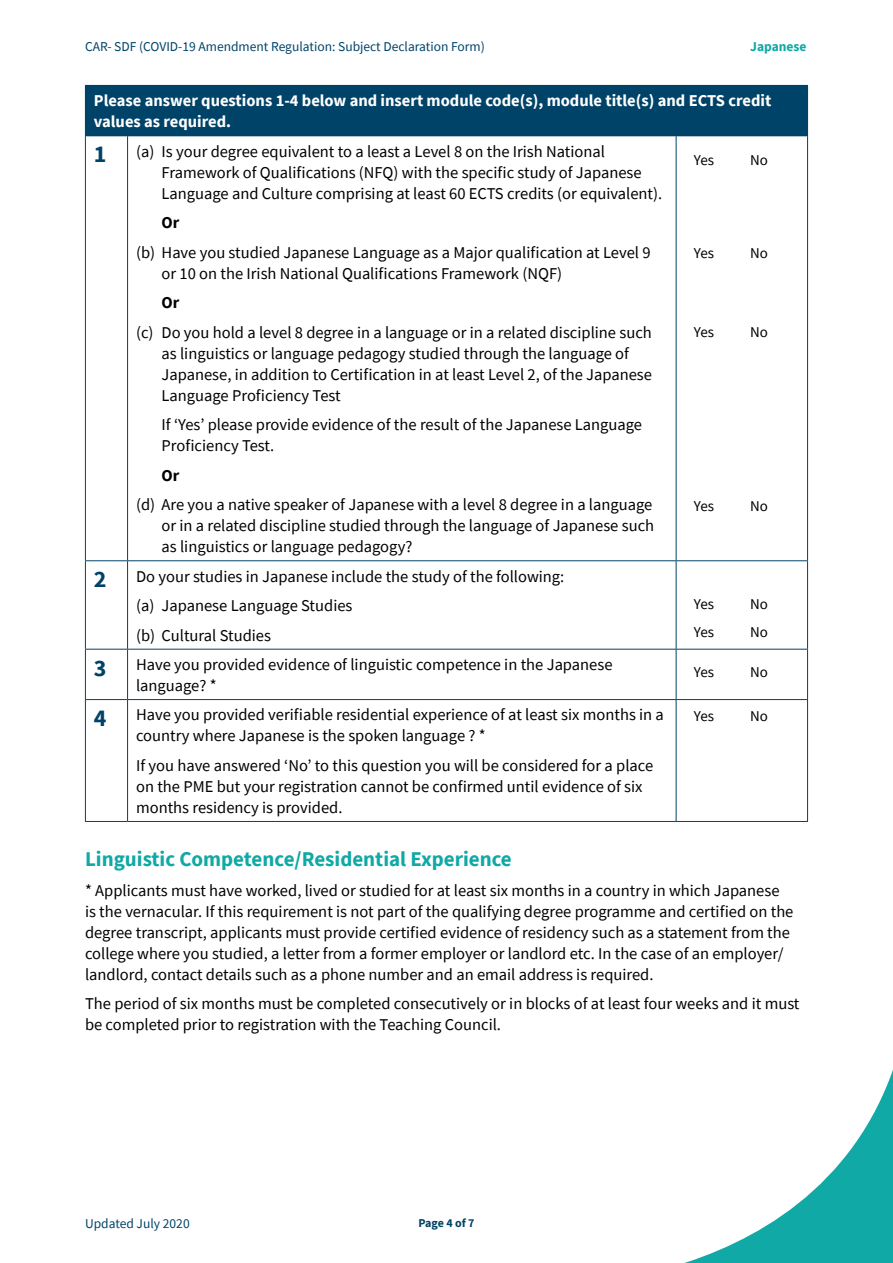
<style>
.page{position:relative;width:893px;height:1263px;background:#fff}
.page>*{position:absolute;margin:0;border:0;box-sizing:border-box;transform-origin:0 0}
.Body_text_2020{font:700 24px "Source Sans Pro";color:#004368}
.Body_text_2020-2{font:700 21px "Source Sans Pro";color:#10a9a5}
.Body_text_2020-3{font:16.5px/21px "Source Sans Pro";color:#000}
.Body_text_2020-4{font:700 16.5px/21px "Source Sans Pro";color:#fff}
.Body_text_2020-5{font:700 16.5px "Source Sans Pro";color:#000}
.Body_text_2018{font:15px "Source Sans Pro";color:#000}
.t1{font:13.5px "Source Sans Pro";color:#004368}
.t2{font:700 13.5px "Source Sans Pro";color:#10a9a5}
.t3{font:700 12px "Source Sans Pro";letter-spacing:-.01em;color:#004368}
</style>
<div class="page">
<svg style="left:684px;top:1070px;width:209px;height:193px"></svg>
<div style="left:85px;top:85px;width:722px;height:51px;background:#004368"></div>
<hr style="left:676px;top:85px;width:132px;height:1px;background:#004368">
<hr style="left:807px;top:86px;width:1px;height:49px;background:#004368">
<hr style="left:85px;top:136px;width:1px;height:424px;background:#004368">
<hr style="left:127px;top:136px;width:1px;height:424px;background:#004368">
<hr style="left:676px;top:135px;width:132px;height:1px;background:#004368">
<hr style="left:676px;top:136px;width:1px;height:424px;background:#004368">
<hr style="left:807px;top:136px;width:1px;height:424px;background:#004368">
<hr style="left:85px;top:560px;width:43px;height:1px;background:#004368">
<hr style="left:85px;top:561px;width:1px;height:88px;background:#004368">
<hr style="left:128px;top:560px;width:548px;height:1px;background:#004368">
<hr style="left:127px;top:561px;width:1px;height:88px;background:#004368">
<hr style="left:676px;top:560px;width:132px;height:1px;background:#004368">
<hr style="left:676px;top:561px;width:1px;height:88px;background:#004368">
<hr style="left:807px;top:561px;width:1px;height:88px;background:#004368">
<hr style="left:85px;top:649px;width:43px;height:1px;background:#004368">
<hr style="left:85px;top:649px;width:1px;height:50px;background:#004368">
<hr style="left:128px;top:649px;width:548px;height:1px;background:#004368">
<hr style="left:127px;top:649px;width:1px;height:50px;background:#004368">
<hr style="left:676px;top:649px;width:132px;height:1px;background:#004368">
<hr style="left:676px;top:649px;width:1px;height:50px;background:#004368">
<hr style="left:807px;top:649px;width:1px;height:50px;background:#004368">
<hr style="left:85px;top:699px;width:43px;height:1px;background:#004368">
<hr style="left:85px;top:700px;width:1px;height:121px;background:#004368">
<hr style="left:128px;top:699px;width:548px;height:1px;background:#004368">
<hr style="left:127px;top:700px;width:1px;height:121px;background:#004368">
<hr style="left:676px;top:699px;width:132px;height:1px;background:#004368">
<hr style="left:676px;top:700px;width:1px;height:121px;background:#004368">
<hr style="left:807px;top:700px;width:1px;height:121px;background:#004368">
<hr style="left:85px;top:821px;width:43px;height:1px;background:#004368">
<hr style="left:128px;top:821px;width:548px;height:1px;background:#004368">
<hr style="left:676px;top:821px;width:132px;height:1px;background:#004368">
<p class="t1" style="left:85px;top:37px;width:401px">CAR- SDF (COVID-19 Amendment Regulation: Subject Declaration Form)</p>
<p class="t2" style="left:750px;top:37px;width:58px">Japanese</p>
<p class="Body_text_2020-4" style="left:94px;top:90px;width:679px">Please answer questions 1-4 below and insert module code(s), module title(s) and ECTS credit values as required.</p>
<p class="Body_text_2020" style="left:94px;top:138px;width:14px">1</p>
<p class="Body_text_2020-3" style="left:162px;top:141px;width:502px;text-indent:-26px">(a) Is your degree equivalent to a least a Level 8 on the Irish National<br>Framework of Qualifications (NFQ) with the specific study of Japanese<br>Language and Culture comprising at least 60 ECTS credits (or equivalent).</p>
<p class="Body_text_2020-5" style="left:162px;top:212px;width:19px">Or</p>
<p class="Body_text_2020-3" style="left:162px;top:242px;width:490px;text-indent:-26px">(b) Have you studied Japanese Language as a Major qualification at Level 9 or 10 on the Irish National Qualifications Framework (NQF)</p>
<p class="Body_text_2020-5" style="left:162px;top:292px;width:19px">Or</p>
<p class="Body_text_2020-3" style="left:162px;top:322px;width:492px;text-indent:-26px">(c) Do you hold a level 8 degree in a language or in a related discipline such as linguistics or language pedagogy studied through the language of Japanese, in addition to Certification in at least Level 2, of the Japanese Language Proficiency Test</p>
<p class="Body_text_2020-3" style="left:162px;top:414px;width:482px">If ‘Yes’ please provide evidence of the result of the Japanese Language<br>Proficiency Test.</p>
<p class="Body_text_2020-5" style="left:162px;top:464px;width:19px">Or</p>
<p class="Body_text_2020-3" style="left:162px;top:494px;width:494px;text-align:justify;text-indent:-26px">(d) Are you a native speaker of Japanese with a level 8 degree in a language or in a related discipline studied through the language of Japanese such as linguistics or language pedagogy?</p>
<p class="Body_text_2020" style="left:94px;top:563px;width:14px">2</p>
<p class="Body_text_2020-3" style="left:136px;top:566px;width:430px">Do your studies in Japanese include the study of the following:</p>
<p class="Body_text_2020-3" style="left:136px;top:595px;width:218px">(a) Japanese Language Studies</p>
<p class="Body_text_2020-3" style="left:136px;top:625px;width:136px">(b) Cultural Studies</p>
<p class="Body_text_2020" style="left:94px;top:651px;width:14px">3</p>
<p class="Body_text_2020-3" style="left:136px;top:654px;width:478px">Have you provided evidence of linguistic competence in the Japanese language? *</p>
<p class="Body_text_2020" style="left:94px;top:702px;width:14px">4</p>
<p class="Body_text_2020-3" style="left:136px;top:704px;width:529px">Have you provided verifiable residential experience of at least six months in a country where Japanese is the spoken language ? *</p>
<p class="Body_text_2020-3" style="left:136px;top:755px;width:519px">If you have answered ‘No’ to this question you will be considered for a place on the PME but your registration cannot be confirmed until evidence of six months residency is provided.</p>
<p class="Body_text_2020-2" style="left:85px;top:845px;width:428px">Linguistic Competence/Residential Experience</p>
<p class="Body_text_2020-3" style="left:85px;top:880px;width:710px">* Applicants must have worked, lived or studied for at least six months in a country in which Japanese is the vernacular. If this requirement is not part of the qualifying degree programme and certified on the degree transcript, applicants must provide certified evidence of residency such as a statement from the college where you studied, a letter from a former employer or landlord etc. In the case of an employer/ landlord, contact details such as a phone number and an email address is required.</p>
<p class="Body_text_2020-3" style="left:85px;top:993px;width:716px">The period of six months must be completed consecutively or in blocks of at least four weeks and it must be completed prior to registration with the Teaching Council.</p>
<p class="Body_text_2018" style="left:694px;top:151px;width:22px">Yes</p>
<p class="Body_text_2018" style="left:750px;top:151px;width:19px">No</p>
<p class="Body_text_2018" style="left:694px;top:243px;width:22px">Yes</p>
<p class="Body_text_2018" style="left:750px;top:243px;width:19px">No</p>
<p class="Body_text_2018" style="left:694px;top:322px;width:22px">Yes</p>
<p class="Body_text_2018" style="left:750px;top:322px;width:19px">No</p>
<p class="Body_text_2018" style="left:694px;top:496px;width:22px">Yes</p>
<p class="Body_text_2018" style="left:750px;top:496px;width:19px">No</p>
<p class="Body_text_2018" style="left:694px;top:595px;width:22px">Yes</p>
<p class="Body_text_2018" style="left:750px;top:595px;width:19px">No</p>
<p class="Body_text_2018" style="left:694px;top:623px;width:22px">Yes</p>
<p class="Body_text_2018" style="left:750px;top:623px;width:19px">No</p>
<p class="Body_text_2018" style="left:694px;top:663px;width:22px">Yes</p>
<p class="Body_text_2018" style="left:750px;top:663px;width:19px">No</p>
<p class="Body_text_2018" style="left:694px;top:706px;width:22px">Yes</p>
<p class="Body_text_2018" style="left:750px;top:706px;width:19px">No</p>
<p class="t1" style="left:85px;top:1215px;width:106px">Updated July 2020</p>
<p class="t3" style="left:418px;top:1215px;width:58px">Page 4 of 7</p>
</div>
